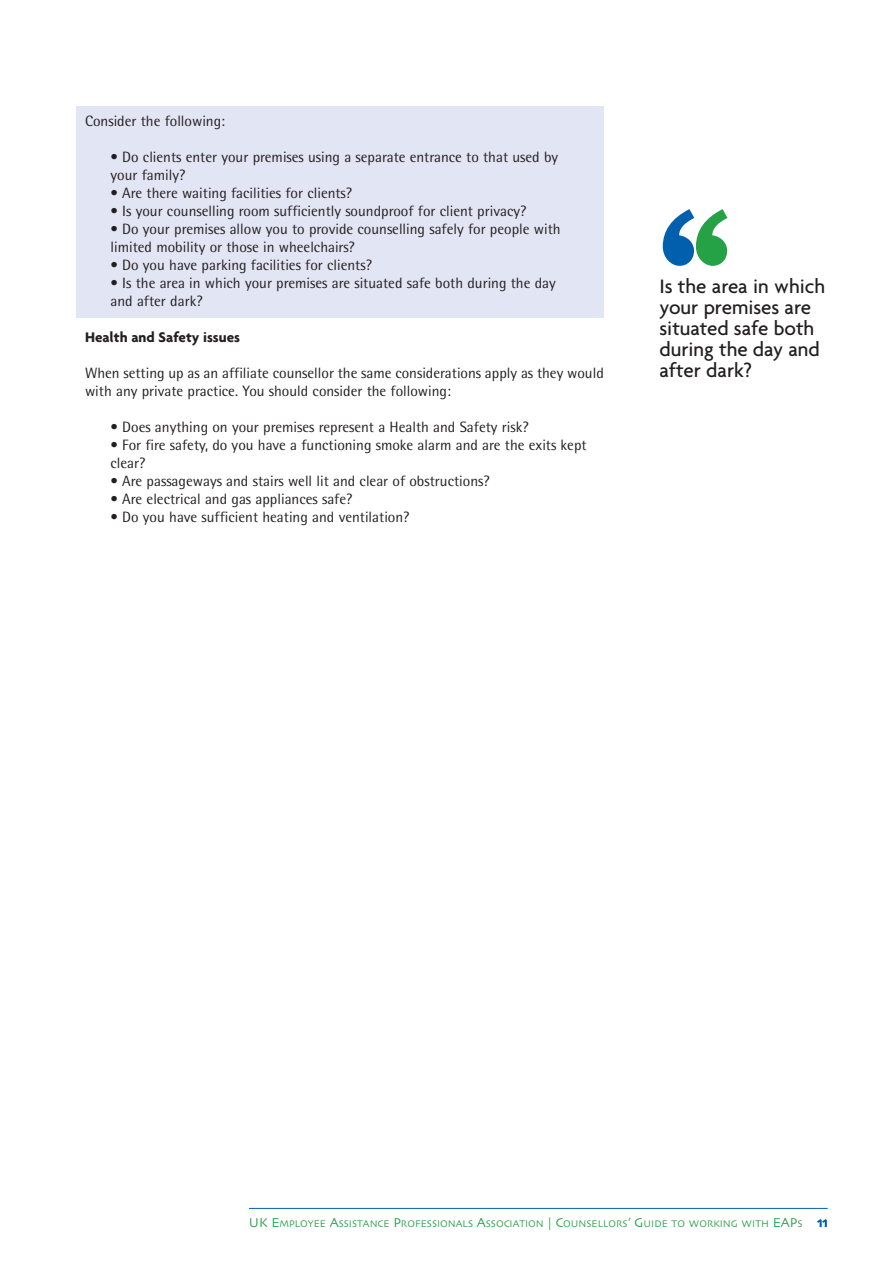
<style>
.page{position:relative;width:893px;height:1263px;background:#fff}
.page>*{position:absolute;margin:0;border:0;box-sizing:border-box;transform-origin:0 0}
.t1{font:252px "Andale Mono";color:#0060ae}
.t2{font:500 21px/21px "Agenda";color:#231f20}
.t3{font:15px/18px "Rotis Semi Sans";color:#231f20}
.t4{font:700 15px "Agenda";color:#231f20}
.t5{font:10.2px "Skia";color:#25a146}
.s1{color:#25a146}
.s2{font-size:13.5px}
.s3{font-size:13.5px;color:#0060ae}
</style>
<div class="page">
<div style="left:77px;top:106px;width:527px;height:212px;background:#e2e5f4"></div>
<hr style="left:249px;top:1208px;width:579px;height:1px;background:#0060ae">
<p class="t3" style="left:85px;top:112px;width:142px">Consider the following:</p>
<p class="t3" style="left:111px;top:148px;width:449px">• Do clients enter your premises using a separate entrance to that used by your family?</p>
<p class="t3" style="left:111px;top:184px;width:243px">• Are there waiting facilities for clients?</p>
<p class="t3" style="left:111px;top:202px;width:417px">• Is your counselling room sufficiently soundproof for client privacy?</p>
<p class="t3" style="left:111px;top:220px;width:452px">• Do your premises allow you to provide counselling safely for people with limited mobility or those in wheelchairs?</p>
<p class="t3" style="left:111px;top:256px;width:263px">• Do you have parking facilities for clients?</p>
<p class="t3" style="left:111px;top:274px;width:447px">• Is the area in which your premises are situated safe both during the day and after dark?</p>
<p class="t4" style="left:85px;top:328px;width:156px">Health and Safety issues</p>
<p class="t3" style="left:85px;top:364px;width:520px">When setting up as an affiliate counsellor the same considerations apply as they would with any private practice. You should consider the following:</p>
<p class="t3" style="left:111px;top:418px;width:419px">• Does anything on your premises represent a Health and Safety risk?</p>
<p class="t3" style="left:111px;top:436px;width:478px">• For fire safety, do you have a functioning smoke alarm and are the exits kept clear?</p>
<p class="t3" style="left:111px;top:472px;width:380px">• Are passageways and stairs well lit and clear of obstructions?</p>
<p class="t3" style="left:111px;top:490px;width:243px">• Are electrical and gas appliances safe?</p>
<p class="t3" style="left:111px;top:508px;width:300px">• Do you have sufficient heating and ventilation?</p>
<h1 class="t1" style="left:604px;top:158px;width:186px">‘<span class="s1">‘</span></h1>
<h2 class="t2" style="left:659px;top:275px;width:167px">Is the area in which your premises are situated safe both during the day and</h2>
<h2 class="t2" style="left:659px;top:359px;width:94px">after dark?</h2>
<p class="t5" style="left:249px;top:1217px;width:580px"><span class="s2">UK E</span>MPLOYEE <span class="s2">A</span>SSISTANCE <span class="s2">P</span>ROFESSIONALS <span class="s2">A</span>SSOCIATION <span class="s2">| C</span>OUNSELLORS<span class="s2">’ G</span>UIDE TO WORKING WITH <span class="s2">EAP</span>S <span class="s3">11</span></p>
</div>
